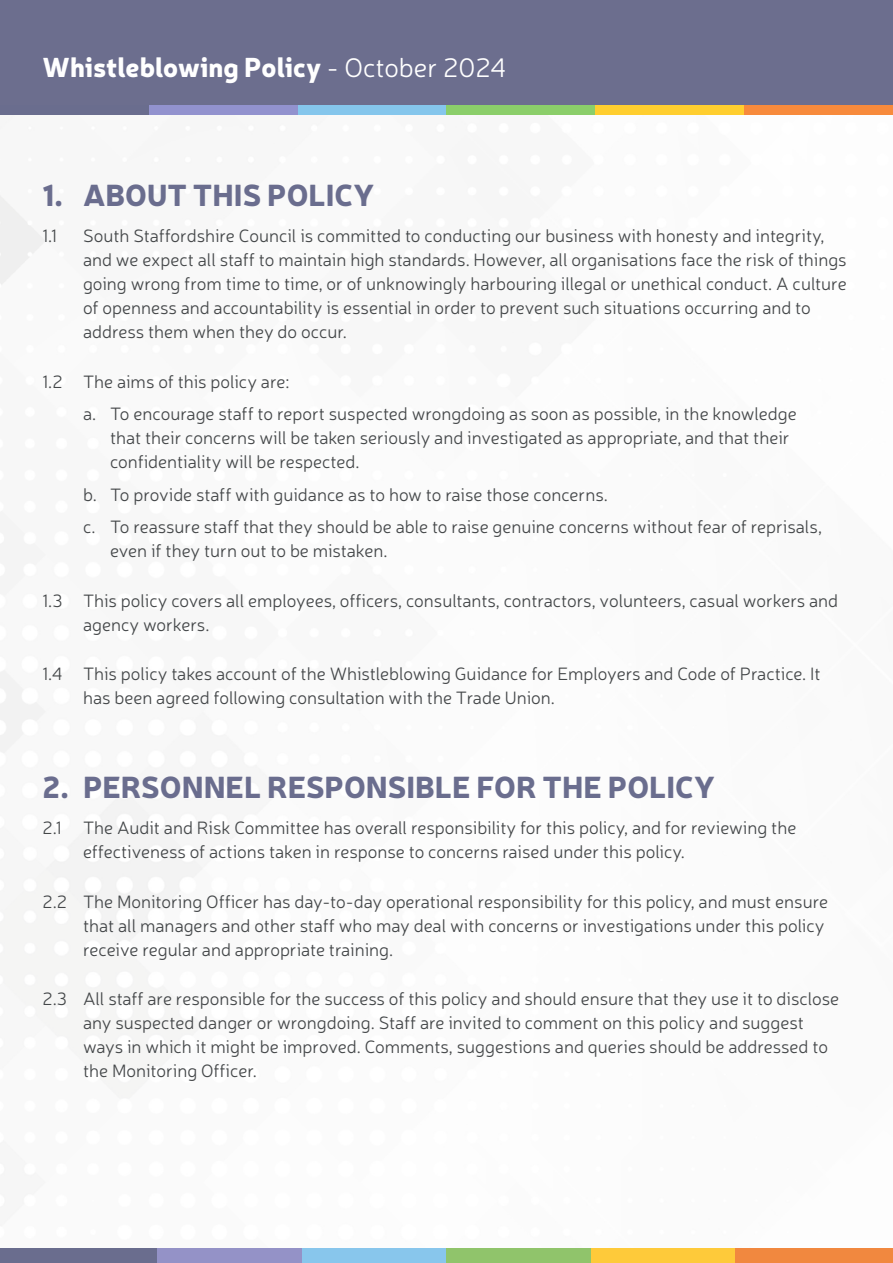
<style>
.page{position:relative;width:893px;height:1263px;background:#fff}
.page>*{position:absolute;margin:0;border:0;box-sizing:border-box;transform-origin:0 0}
.t1{font:900 30px "Neris";color:#6a6d8e}
.t2{font:900 27px "Neris";color:#fff}
.t3{font:300 18px/24px "Neris";color:#444749}
.s1{font-weight:300}
</style>
<div class="page">
<div style="left:0;top:0;width:893px;height:105px;background:#6c6e8e"></div>
<div style="left:0;top:105px;width:149px;height:10px;background:#6a6d8e"></div>
<div style="left:149px;top:105px;width:149px;height:10px;background:#9292ce"></div>
<div style="left:298px;top:105px;width:148px;height:10px;background:#85c6ec"></div>
<div style="left:446px;top:105px;width:149px;height:10px;background:#8bce6a"></div>
<div style="left:595px;top:105px;width:149px;height:10px;background:#ffce2f"></div>
<div style="left:744px;top:105px;width:149px;height:10px;background:#f78a3c"></div>
<div style="left:0;top:1248px;width:157px;height:15px;background:#6a6d8e"></div>
<div style="left:157px;top:1248px;width:145px;height:15px;background:#9492c7"></div>
<div style="left:302px;top:1248px;width:144px;height:15px;background:#88c6ec"></div>
<div style="left:446px;top:1248px;width:145px;height:15px;background:#90c46b"></div>
<div style="left:591px;top:1248px;width:145px;height:15px;background:#feca3a"></div>
<div style="left:736px;top:1248px;width:157px;height:15px;background:#f1883f"></div>
<h2 class="t2" style="left:43px;top:47px;width:466px">Whistleblowing Policy <span class="s1">- October 2024</span></h2>
<h1 class="t1" style="left:43px;top:173px;width:333px">1. ABOUT THIS POLICY</h1>
<p class="t3" style="left:43px;top:223px;width:16px">1.1</p>
<p class="t3" style="left:83px;top:223px;width:765px">South Staffordshire Council is committed to conducting our business with honesty and integrity, and we expect all staff to maintain high standards. However, all organisations face the risk of things going wrong from time to time, or of unknowingly harbouring illegal or unethical conduct. A culture of openness and accountability is essential in order to prevent such situations occurring and to address them when they do occur.</p>
<p class="t3" style="left:83px;top:365px;width:715px;line-height:32.5px;text-indent:-40px">1.2 The aims of this policy are:<br>a. To encourage staff to report suspected wrongdoing as soon as possible, in the knowledge</p>
<p class="t3" style="left:110px;top:425px;width:681px">that their concerns will be taken seriously and investigated as appropriate, and that their confidentiality will be respected.</p>
<p class="t3" style="left:83px;top:478px;width:740px;line-height:32.5px">b. To provide staff with guidance as to how to raise those concerns.<br>c. To reassure staff that they should be able to raise genuine concerns without fear of reprisals,</p>
<p class="t3" style="left:110px;top:538px;width:279px">even if they turn out to be mistaken.</p>
<p class="t3" style="left:83px;top:588px;width:757px;text-indent:-40px">1.3 This policy covers all employees, officers, consultants, contractors, volunteers, casual workers and agency workers.</p>
<p class="t3" style="left:83px;top:661px;width:739px;text-indent:-40px">1.4 This policy takes account of the Whistleblowing Guidance for Employers and Code of Practice. It has been agreed following consultation with the Trade Union.</p>
<h1 class="t1" style="left:43px;top:765px;width:674px">2. PERSONNEL RESPONSIBLE FOR THE POLICY</h1>
<p class="t3" style="left:83px;top:815px;width:715px;text-indent:-40px">2.1 The Audit and Risk Committee has overall responsibility for this policy, and for reviewing the effectiveness of actions taken in response to concerns raised under this policy.</p>
<p class="t3" style="left:83px;top:889px;width:747px;text-indent:-40px">2.2 The Monitoring Officer has day-to-day operational responsibility for this policy, and must ensure that all managers and other staff who may deal with concerns or investigations under this policy receive regular and appropriate training.</p>
<p class="t3" style="left:83px;top:986px;width:758px;text-indent:-40px">2.3 All staff are responsible for the success of this policy and should ensure that they use it to disclose any suspected danger or wrongdoing. Staff are invited to comment on this policy and suggest ways in which it might be improved. Comments, suggestions and queries should be addressed to the Monitoring Officer.</p>
</div>
